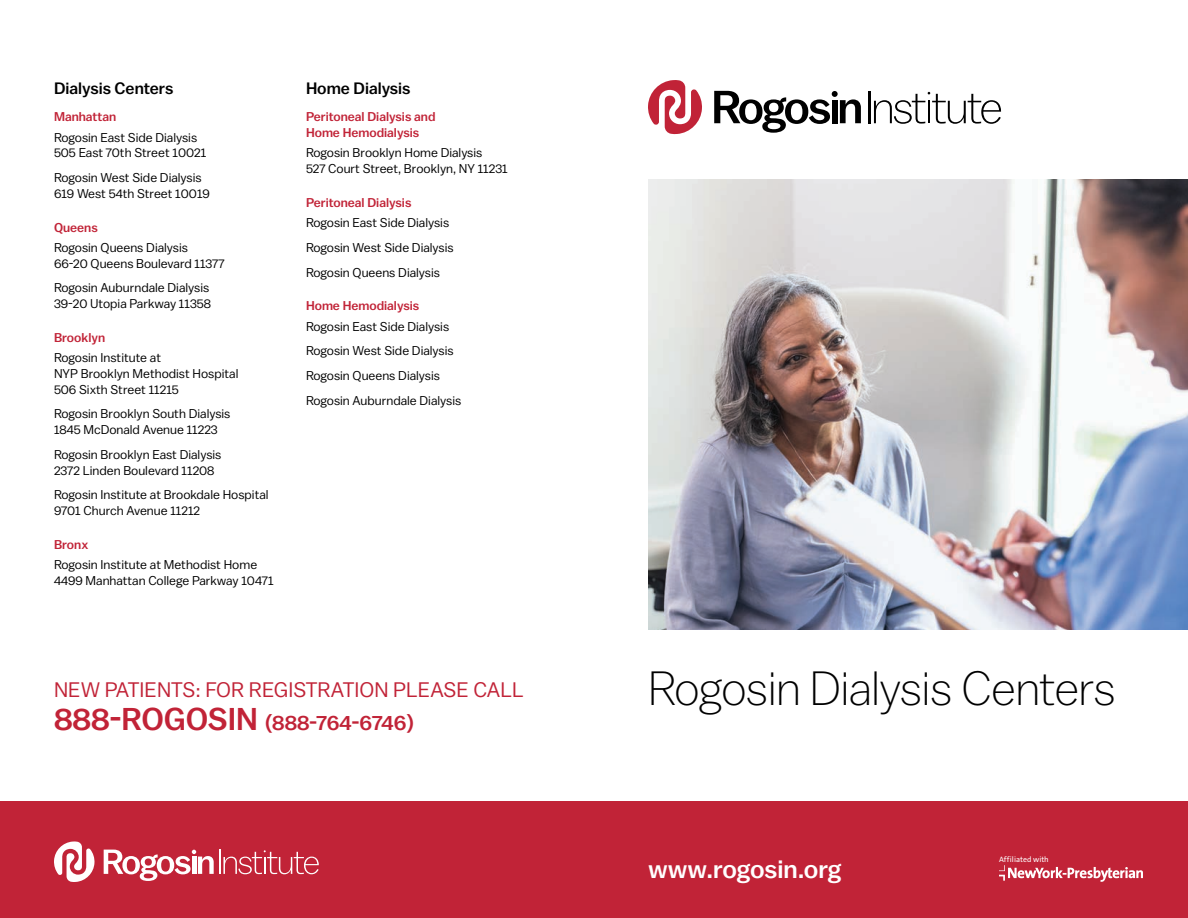
<style>
.page{position:relative;width:1188px;height:918px;background:#fff}
.page>*{position:absolute;margin:0;border:0;box-sizing:border-box;transform-origin:0 0}
.t1{font:300 48px "Balto";color:#000}
.t2{font:500 25.5px "Balto";letter-spacing:-.005em;color:#fff}
.t3{font:21px "Balto";color:#c12337}
.t4{font:500 21px "Balto";color:#c12337}
.t5{font:500 16.5px "Balto";color:#000}
.t6{font:12.75px/15.8px "Balto";color:#000}
.t7{font:500 12.75px/15.8px "Balto";color:#c12337}
.t8{font:7.8px "The Sans C4 s";color:#fff}
.s1{font-size:31.5px}
</style>
<div class="page">
<div style="left:0;top:801px;width:1188px;height:117px;background:#c12337"></div>
<hr style="left:219px;top:850px;width:2px;height:24px;background:#fff">
<svg style="left:104px;top:850px;width:110px;height:31px"></svg>
<svg style="left:223px;top:850px;width:96px;height:24px"></svg>
<svg style="left:54px;top:842px;width:41px;height:40px"></svg>
<img style="left:648px;top:180px;width:540px;height:450px">
<hr style="left:868px;top:91px;width:2px;height:32px;background:#000">
<svg style="left:714px;top:91px;width:147px;height:42px"></svg>
<svg style="left:874px;top:92px;width:127px;height:32px"></svg>
<svg style="left:648px;top:80px;width:54px;height:54px"></svg>
<svg style="left:999px;top:865px;width:144px;height:17px"></svg>
<p class="t5" style="left:54px;top:79px;width:121px">Dialysis Centers</p>
<p class="t7" style="left:54px;top:109px;width:64px">Manhattan</p>
<p class="t6" style="left:54px;top:129px;width:154px">Rogosin East Side Dialysis<br>505 East 70th Street 10021</p>
<p class="t6" style="left:54px;top:169px;width:157px">Rogosin West Side Dialysis<br>619 West 54th Street 10019</p>
<p class="t7" style="left:54px;top:219px;width:45px">Queens</p>
<p class="t6" style="left:54px;top:239px;width:172px">Rogosin Queens Dialysis<br>66-20 Queens Boulevard 11377</p>
<p class="t6" style="left:54px;top:280px;width:158px">Rogosin Auburndale Dialysis<br>39-20 Utopia Parkway 11358</p>
<p class="t7" style="left:54px;top:329px;width:53px">Brooklyn</p>
<p class="t6" style="left:54px;top:349px;width:186px">Rogosin Institute at<br>NYP Brooklyn Methodist Hospital<br>506 Sixth Street 11215</p>
<p class="t6" style="left:54px;top:406px;width:178px">Rogosin Brooklyn South Dialysis<br>1845 McDonald Avenue 11223</p>
<p class="t6" style="left:54px;top:446px;width:169px">Rogosin Brooklyn East Dialysis<br>2372 Linden Boulevard 11208</p>
<p class="t6" style="left:54px;top:487px;width:216px">Rogosin Institute at Brookdale Hospital<br>9701 Church Avenue 11212</p>
<p class="t7" style="left:54px;top:536px;width:36px">Bronx</p>
<p class="t6" style="left:54px;top:556px;width:221px">Rogosin Institute at Methodist Home<br>4499 Manhattan College Parkway 10471</p>
<p class="t5" style="left:306px;top:79px;width:106px">Home Dialysis</p>
<p class="t7" style="left:306px;top:109px;width:131px">Peritoneal Dialysis and<br>Home Hemodialysis</p>
<p class="t6" style="left:306px;top:145px;width:203px">Rogosin Brooklyn Home Dialysis<br>527 Court Street, Brooklyn, NY 11231</p>
<p class="t7" style="left:306px;top:194px;width:107px">Peritoneal Dialysis</p>
<p class="t6" style="left:306px;top:210px;width:149px;line-height:24.8px">Rogosin East Side Dialysis<br>Rogosin West Side Dialysis<br>Rogosin Queens Dialysis</p>
<p class="t7" style="left:306px;top:298px;width:115px">Home Hemodialysis</p>
<p class="t6" style="left:306px;top:313px;width:157px;line-height:24.8px">Rogosin East Side Dialysis<br>Rogosin West Side Dialysis<br>Rogosin Queens Dialysis<br>Rogosin Auburndale Dialysis</p>
<h3 class="t3" style="left:54px;top:676px;width:471px">NEW PATIENTS: FOR REGISTRATION PLEASE CALL</h3>
<h1 class="t1" style="left:648px;top:660px;width:469px">Rogosin Dialysis Centers</h1>
<h3 class="t4" style="left:54px;top:710px;width:362px"><span class="s1">888-ROGOSIN</span> (888-764-6746)</h3>
<h2 class="t2" style="left:648px;top:854px;width:195px">www.rogosin.org</h2>
<p class="t8" style="left:999px;top:854px;width:51px">Af f iliated with</p>
</div>
